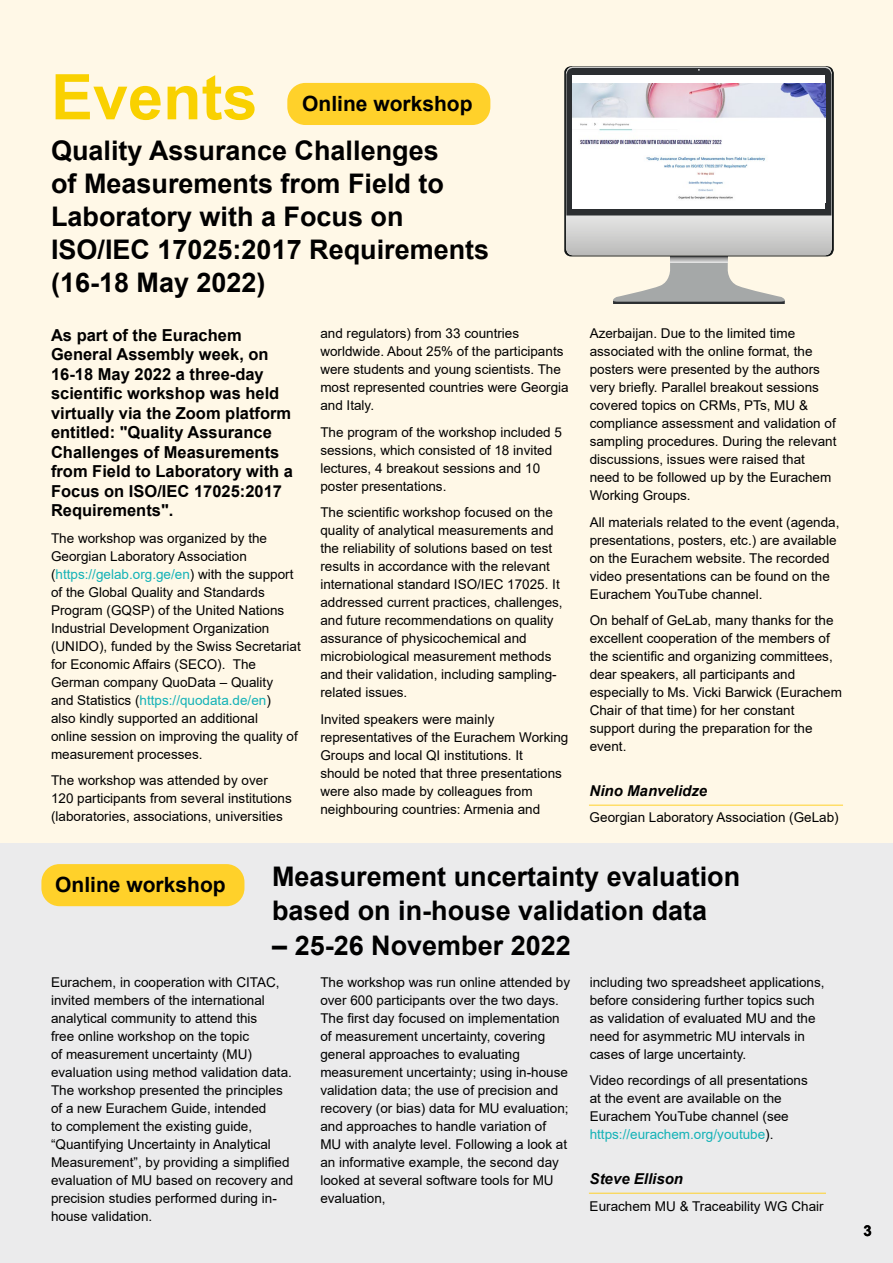
<style>
.page{position:relative;width:893px;height:1263px;background:#fff8e7}
.page>*{position:absolute;margin:0;border:0;box-sizing:border-box;transform-origin:0 0}
.t1{font:700 63px "Arial";color:#f9d100}
.t2{font:700 27px/33px "Arial";color:#000}
.t3{font:700 21px "Arial";color:#000}
.t4{font:700 16.5px/19.5px "Arial";color:#000}
.t5{font:italic 700 15px "Arial";color:#000}
.t6{font:700 15px "Arial";color:#000}
.t7{font:13.5px/18px "Arial";color:#000}
.s1{color:#13b2b7}
</style>
<div class="page">
<div style="left:0;top:843px;width:893px;height:420px;background:#ebebec"></div>
<svg style="left:612px;top:256px;width:173px;height:48px"></svg>
<img style="left:670px;top:256px;width:58px;height:7px">
<svg style="left:564px;top:66px;width:270px;height:190px"></svg>
<img style="left:566px;top:67px;width:266px;height:188px">
<svg style="left:566px;top:68px;width:265px;height:148px;background:#8e8f92"></svg>
<img style="left:572px;top:84px;width:253px;height:118px">
<div style="left:287px;top:83px;width:203px;height:42px;background:#ffd12a;border-radius:18px"></div>
<div style="left:41px;top:864px;width:203px;height:42px;background:#ffd12a;border-radius:18px"></div>
<hr style="left:589px;top:1193px;width:237px;height:1px;background:#ffd12a">
<hr style="left:589px;top:805px;width:254px;height:1px;background:#ffd12a">
<h1 class="t1" style="left:51px;top:53px;width:208px">Events</h1>
<h2 class="t2" style="left:51px;top:134px;width:440px">Quality Assurance Challenges<br>of Measurements from Field to<br>Laboratory with a Focus on<br>ISO/IEC 17025:2017 Requirements (16-18 May 2022)</h2>
<h3 class="t3" style="left:302px;top:89px;width:172px">Online workshop</h3>
<p class="t4" style="left:51px;top:325px;width:244px">As part of the Eurachem<br>General Assembly week, on<br>16-18 May 2022 a three-day scientific workshop was held virtually via the Zoom platform entitled: "Quality Assurance<br>Challenges of Measurements from Field to Laboratory with a<br>Focus on ISO/IEC 17025:2017<br>Requirements".</p>
<p class="t7" style="left:51px;top:529px;width:251px">The workshop was organized by the Georgian Laboratory Association (<span class="s1">https://gelab.org.ge/en</span>) with the support of the Global Quality and Standards Program (GQSP) of the United Nations Industrial Development Organization (UNIDO), funded by the Swiss Secretariat for Economic Affairs (SECO). The German company QuoData – Quality<br>and Statistics (<span class="s1">https://quodata.de/en</span>)<br>also kindly supported an additional<br>online session on improving the quality of measurement processes.</p>
<p class="t7" style="left:51px;top:771px;width:242px">The workshop was attended by over<br>120 participants from several institutions (laboratories, associations, universities</p>
<p class="t7" style="left:320px;top:324px;width:250px">and regulators) from 33 countries worldwide. About 25% of the participants were students and young scientists. The most represented countries were Georgia and Italy.</p>
<p class="t7" style="left:320px;top:423px;width:243px">The program of the workshop included 5 sessions, which consisted of 18 invited lectures, 4 breakout sessions and 10 poster presentations.</p>
<p class="t7" style="left:320px;top:503px;width:244px">The scientific workshop focused on the quality of analytical measurements and the reliability of solutions based on test results in accordance with the relevant international standard ISO/IEC 17025. It addressed current practices, challenges, and future recommendations on quality assurance of physicochemical and microbiological measurement methods and their validation, including sampling&shy;related issues.</p>
<p class="t7" style="left:320px;top:710px;width:250px">Invited speakers were mainly representatives of the Eurachem Working Groups and local QI institutions. It<br>should be noted that three presentations were also made by colleagues from neighbouring countries: Armenia and</p>
<p class="t7" style="left:590px;top:324px;width:248px">Azerbaijan. Due to the limited time associated with the online format, the posters were presented by the authors very briefly. Parallel breakout sessions covered topics on CRMs, PTs, MU &amp; compliance assessment and validation of sampling procedures. During the relevant discussions, issues were raised that need to be followed up by the Eurachem Working Groups.</p>
<p class="t7" style="left:590px;top:513px;width:251px">All materials related to the event (agenda, presentations, posters, etc.) are available on the Eurachem website. The recorded video presentations can be found on the Eurachem YouTube channel.</p>
<p class="t7" style="left:590px;top:611px;width:254px">On behalf of GeLab, many thanks for the excellent cooperation of the members of the scientific and organizing committees, dear speakers, all participants and especially to Ms. Vicki Barwick (Eurachem Chair of that time) for her constant support during the preparation for the event.</p>
<p class="t5" style="left:590px;top:781px;width:119px">Nino Manvelidze</p>
<p class="t7" style="left:590px;top:808px;width:251px">Georgian Laboratory Association (GeLab)</p>
<h3 class="t3" style="left:55px;top:870px;width:172px">Online workshop</h3>
<h2 class="t2" style="left:272px;top:859px;width:470px;line-height:34.5px">Measurement uncertainty evaluation based on in-house validation data</h2>
<h2 class="t2" style="left:272px;top:929px;width:300px">– 25-26 November 2022</h2>
<p class="t7" style="left:51px;top:973px;width:244px">Eurachem, in cooperation with CITAC, invited members of the international analytical community to attend this<br>free online workshop on the topic<br>of measurement uncertainty (MU) evaluation using method validation data.<br>The workshop presented the principles of a new Eurachem Guide, intended<br>to complement the existing guide, “Quantifying Uncertainty in Analytical Measurement”, by providing a simplified evaluation of MU based on recovery and precision studies performed during in&shy;house validation.</p>
<p class="t7" style="left:320px;top:973px;width:251px">The workshop was run online attended by over 600 participants over the two days.<br>The first day focused on implementation of measurement uncertainty, covering general approaches to evaluating measurement uncertainty; using in-house validation data; the use of precision and recovery (or bias) data for MU evaluation; and approaches to handle variation of MU with analyte level. Following a look at an informative example, the second day looked at several software tools for MU evaluation,</p>
<p class="t7" style="left:590px;top:973px;width:236px">including two spreadsheet applications, before considering further topics such as validation of evaluated MU and the need for asymmetric MU intervals in cases of large uncertainty.</p>
<p class="t7" style="left:590px;top:1072px;width:220px">Video recordings of all presentations at the event are available on the Eurachem YouTube channel (see <span class="s1">https://eurachem.org/youtube</span>).</p>
<p class="t5" style="left:590px;top:1169px;width:95px">Steve Ellison</p>
<p class="t7" style="left:590px;top:1197px;width:236px">Eurachem MU &amp; Traceability WG Chair</p>
<p class="t6" style="left:863px;top:1220px;width:10px">3</p>
</div>
